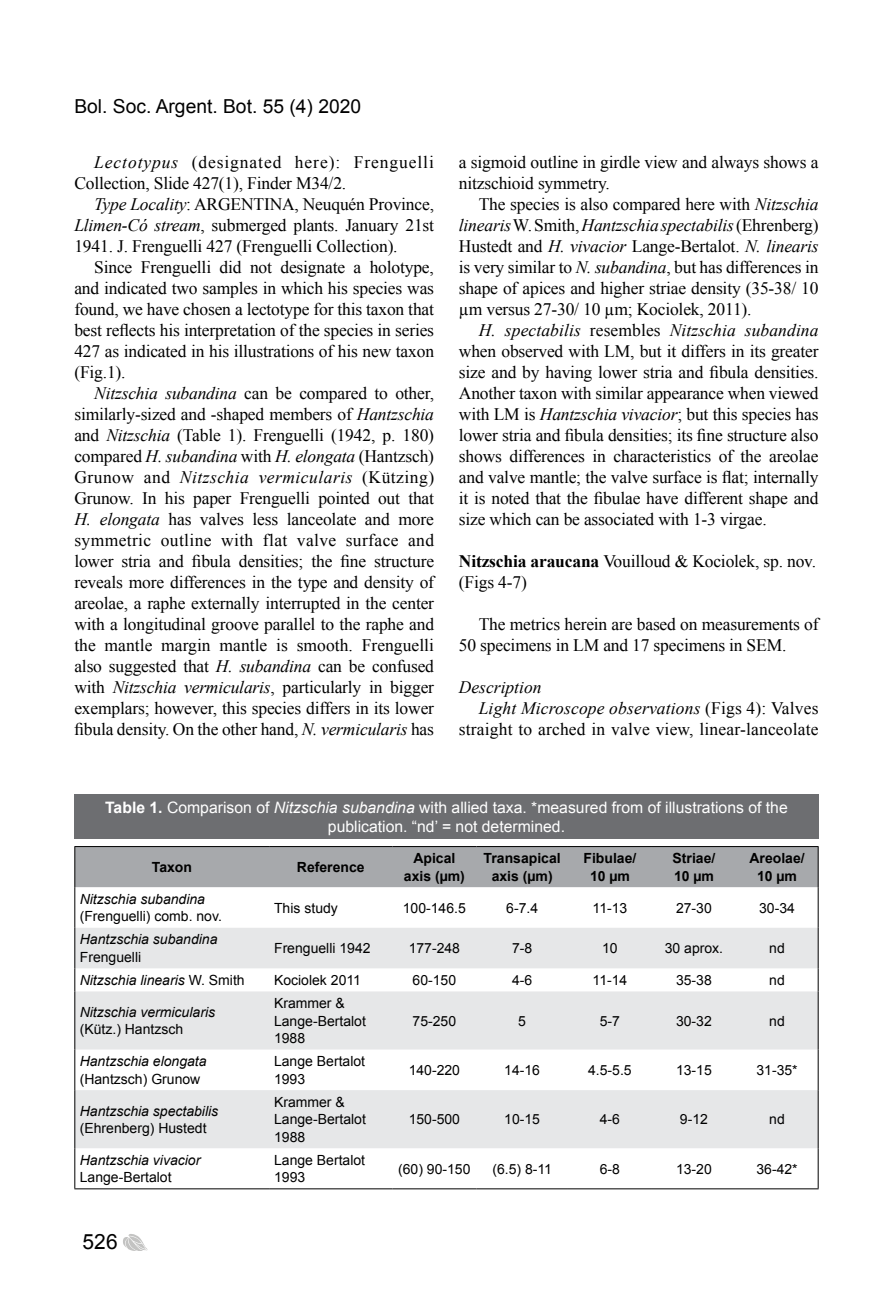
<style>
.page{position:relative;width:893px;height:1290px;background:#fff}
.page>*{position:absolute;margin:0;border:0;box-sizing:border-box;transform-origin:0 0}
.t1{font:21px "Arial";color:#000}
.t2{font:19.25px "Arial";color:#000}
.t3{font:17.5px/21px "Times New Roman";letter-spacing:-.01em;color:#000;text-align:justify}
.t4{font:italic 17.5px "Times New Roman";letter-spacing:.01em;color:#000}
.t5{font:17.5px "Times New Roman";letter-spacing:.01em;color:#000}
.t6{font:15.75px/18.9px "Arial";color:#fff;text-align:center}
.t7{font:14px/17.5px "Arial";color:#000}
.t8{font:italic 14px "Arial";color:#000}
.t9{font:700 14px/17.5px "Arial";color:#000;text-align:center}
.s1{font-style:italic}
.s2{font-weight:700}
.s3{font-style:normal}
</style>
<div class="page">
<svg style="left:123px;top:1234px;width:25px;height:17px"></svg>
<div style="left:74px;top:795px;width:745px;height:44px;background:#6d6e71"></div>
<div style="left:75px;top:847px;width:743px;height:40px;background:#a7a9ac"></div>
<svg style="left:75px;top:928px;width:743px;height:220px;fill:#e6e7e8"></svg>
<hr style="left:74px;top:846px;width:195px;height:1px;background:#000">
<hr style="left:74px;top:847px;width:1px;height:40px;background:#000">
<hr style="left:269px;top:846px;width:123px;height:1px;background:#000">
<hr style="left:392px;top:846px;width:84px;height:1px;background:#000">
<hr style="left:476px;top:846px;width:92px;height:1px;background:#000">
<hr style="left:568px;top:846px;width:84px;height:1px;background:#000">
<hr style="left:652px;top:846px;width:84px;height:1px;background:#000">
<hr style="left:736px;top:846px;width:83px;height:1px;background:#000">
<hr style="left:818px;top:847px;width:1px;height:40px;background:#000">
<hr style="left:74px;top:887px;width:1px;height:41px;background:#000">
<hr style="left:818px;top:887px;width:1px;height:41px;background:#000">
<hr style="left:74px;top:928px;width:1px;height:40px;background:#000">
<hr style="left:818px;top:928px;width:1px;height:40px;background:#000">
<svg style="left:74px;top:968px;width:1px;height:23px"></svg>
<svg style="left:818px;top:968px;width:1px;height:23px"></svg>
<hr style="left:74px;top:991px;width:1px;height:58px;background:#000">
<hr style="left:818px;top:991px;width:1px;height:58px;background:#000">
<hr style="left:74px;top:1049px;width:1px;height:41px;background:#000">
<hr style="left:818px;top:1049px;width:1px;height:41px;background:#000">
<hr style="left:74px;top:1090px;width:1px;height:58px;background:#000">
<hr style="left:818px;top:1090px;width:1px;height:58px;background:#000">
<hr style="left:74px;top:1148px;width:1px;height:40px;background:#000">
<hr style="left:818px;top:1148px;width:1px;height:40px;background:#000">
<hr style="left:74px;top:1188px;width:195px;height:1px;background:#000">
<hr style="left:269px;top:1188px;width:123px;height:1px;background:#000">
<hr style="left:392px;top:1188px;width:84px;height:1px;background:#000">
<hr style="left:476px;top:1188px;width:92px;height:1px;background:#000">
<hr style="left:568px;top:1188px;width:84px;height:1px;background:#000">
<hr style="left:652px;top:1188px;width:84px;height:1px;background:#000">
<hr style="left:736px;top:1188px;width:83px;height:1px;background:#000">
<p class="t2" style="left:74px;top:94px;width:288px">Bol. Soc. Argent. Bot. 55 (4) 2020</p>
<p class="t3" style="left:74px;top:151px;width:361px;text-indent:20px"><span class="s1">Lectotypus</span> (designated here): Frenguelli<br>Collection, Slide 427(1), Finder M34/2.</p>
<p class="t3" style="left:74px;top:193px;width:361px;text-indent:20px"><span class="s1">Type Locality</span>: ARGENTINA, Neuquén Province, <span class="s1">Llimen-Có stream</span>, submerged plants. January 21st 1941. J. Frenguelli 427 (Frenguelli Collection).</p>
<p class="t3" style="left:74px;top:256px;width:361px;text-indent:20px">Since Frenguelli did not designate a holotype, and indicated two samples in which his species was found, we have chosen a lectotype for this taxon that best reflects his interpretation of the species in series 427 as indicated in his illustrations of his new taxon (Fig.1).</p>
<p class="t3" style="left:74px;top:382px;width:361px;text-indent:20px"><span class="s1">Nitzschia subandina</span> can be compared to other, similarly-sized and -shaped members of <span class="s1">Hantzschia </span>and <span class="s1">Nitzschia</span> (Table 1). Frenguelli (1942, p. 180) compared <span class="s1">H. subandina</span> with <span class="s1">H. elongata</span> (Hantzsch)<br>Grunow and <span class="s1">Nitzschia vermicularis</span> (Kützing)<br>Grunow. In his paper Frenguelli pointed out that <span class="s1">H. elongata</span> has valves less lanceolate and more symmetric outline with flat valve surface and lower stria and fibula densities; the fine structure reveals more differences in the type and density of areolae, a raphe externally interrupted in the center with a longitudinal groove parallel to the raphe and the mantle margin mantle is smooth. Frenguelli also suggested that <span class="s1">H. subandina</span> can be confused with <span class="s1">Nitzschia vermicularis</span>, particularly in bigger exemplars; however, this species differs in its lower fibula density. On the other hand, <span class="s1">N. vermicularis</span> has</p>
<p class="t3" style="left:459px;top:151px;width:361px">a sigmoid outline in girdle view and always shows a nitzschioid symmetry.</p>
<p class="t3" style="left:459px;top:193px;width:361px;text-indent:20px">The species is also compared here with <span class="s1">Nitzschia linearis</span> W. Smith, <span class="s1">Hantzschia spectabilis</span>(Ehrenberg)<br>Hustedt and <span class="s1">H. vivacior</span> Lange-Bertalot. <span class="s1">N. linearis </span>is very similar to <span class="s1">N. subandina</span>, but has differences in shape of apices and higher striae density (35-38/ 10 µm versus 27-30/ 10 µm; Kociolek, 2011).</p>
<p class="t3" style="left:459px;top:319px;width:361px;text-indent:20px"><span class="s1">H. spectabilis</span> resembles <span class="s1">Nitzschia subandina </span>when observed with LM, but it differs in its greater size and by having lower stria and fibula densities.<br>Another taxon with similar appearance when viewed with LM is <span class="s1">Hantzschia vivacior</span>; but this species has lower stria and fibula densities; its fine structure also shows differences in characteristics of the areolae and valve mantle; the valve surface is flat; internally it is noted that the fibulae have different shape and size which can be associated with 1-3 virgae.</p>
<p class="t3" style="left:459px;top:550px;width:359px"><span class="s2">Nitzschia araucana</span> Vouilloud &amp; Kociolek, sp. nov. (Figs 4-7)</p>
<p class="t3" style="left:459px;top:613px;width:361px;text-indent:20px">The metrics herein are based on measurements of<br>50 specimens in LM and 17 specimens in SEM.</p>
<p class="t4" style="left:459px;top:675px;width:84px">Description</p>
<p class="t4" style="left:479px;top:696px;width:341px">Light Microscope observations <span class="s3">(Figs 4): Valves</span></p>
<p class="t5" style="left:459px;top:717px;width:361px">straight to arched in valve view, linear-lanceolate</p>
<p class="t6" style="left:105px;top:798px;width:684px"><span class="s2">Table 1.</span> Comparison of <span class="s1">Nitzschia subandina</span> with allied taxa. *measured from of illustrations of the publication. “nd’ = not determined.</p>
<p class="t9" style="left:152px;top:859px;width:42px">Taxon</p>
<p class="t9" style="left:297px;top:859px;width:69px">Reference</p>
<p class="t9" style="left:404px;top:850px;width:62px">Apical axis (µm)</p>
<p class="t9" style="left:484px;top:850px;width:79px">Transapical axis (µm)</p>
<p class="t9" style="left:583px;top:850px;width:54px">Fibulae/<br>10 µm</p>
<p class="t9" style="left:673px;top:850px;width:44px;text-align:left">Striae/<br>10 µm</p>
<p class="t9" style="left:749px;top:850px;width:57px">Areolae/<br>10 µm</p>
<p class="t8" style="left:80px;top:890px;width:127px">Nitzschia subandina</p>
<p class="t7" style="left:80px;top:908px;width:144px">(Frenguelli) comb. nov.</p>
<p class="t7" style="left:274px;top:899px;width:65px">This study</p>
<p class="t7" style="left:403px;top:899px;width:65px">100-146.5</p>
<p class="t7" style="left:506px;top:899px;width:33px">6-7.4</p>
<p class="t7" style="left:593px;top:899px;width:36px">11-13</p>
<p class="t7" style="left:676px;top:899px;width:37px">27-30</p>
<p class="t7" style="left:759px;top:899px;width:37px">30-34</p>
<p class="t8" style="left:80px;top:930px;width:139px">Hantzschia subandina</p>
<p class="t7" style="left:80px;top:948px;width:63px">Frenguelli</p>
<p class="t7" style="left:274px;top:939px;width:98px">Frenguelli 1942</p>
<p class="t7" style="left:409px;top:939px;width:53px">177-248</p>
<p class="t7" style="left:512px;top:939px;width:22px">7-8</p>
<p class="t7" style="left:602px;top:939px;width:17px">10</p>
<p class="t7" style="left:665px;top:939px;width:60px">30 aprox.</p>
<p class="t7" style="left:769px;top:939px;width:17px">nd</p>
<p class="t8" style="left:80px;top:971px;width:166px">Nitzschia linearis <span class="s3">W. Smith</span></p>
<p class="t7" style="left:274px;top:971px;width:88px">Kociolek 2011</p>
<p class="t7" style="left:413px;top:971px;width:45px">60-150</p>
<p class="t7" style="left:512px;top:971px;width:22px">4-6</p>
<p class="t7" style="left:593px;top:971px;width:36px">11-14</p>
<p class="t7" style="left:676px;top:971px;width:37px">35-38</p>
<p class="t7" style="left:769px;top:971px;width:17px">nd</p>
<p class="t8" style="left:80px;top:1003px;width:137px">Nitzschia vermicularis</p>
<p class="t7" style="left:80px;top:1021px;width:105px">(Kütz.) Hantzsch</p>
<p class="t7" style="left:274px;top:994px;width:93px">Krammer &amp;<br>Lange-Bertalot<br>1988</p>
<p class="t7" style="left:413px;top:1012px;width:45px">75-250</p>
<p class="t7" style="left:518px;top:1012px;width:9px">5</p>
<p class="t7" style="left:600px;top:1012px;width:22px">5-7</p>
<p class="t7" style="left:676px;top:1012px;width:37px">30-32</p>
<p class="t7" style="left:769px;top:1012px;width:17px">nd</p>
<p class="t8" style="left:80px;top:1052px;width:128px">Hantzschia elongata</p>
<p class="t7" style="left:80px;top:1070px;width:122px">(Hantzsch) Grunow</p>
<p class="t8" style="left:80px;top:1101px;width:140px">Hantzschia spectabilis</p>
<p class="t7" style="left:80px;top:1119px;width:128px">(Ehrenberg) Hustedt</p>
<p class="t8" style="left:80px;top:1151px;width:122px">Hantzschia vivacior</p>
<p class="t7" style="left:80px;top:1169px;width:93px">Lange-Bertalot</p>
<p class="t1" style="left:83px;top:1228px;width:37px">526</p>
<p class="t7" style="left:274px;top:1052px;width:93px">Lange Bertalot<br>1993</p>
<p class="t7" style="left:409px;top:1061px;width:53px">140-220</p>
<p class="t7" style="left:504px;top:1061px;width:37px">14-16</p>
<p class="t7" style="left:588px;top:1061px;width:45px">4.5-5.5</p>
<p class="t7" style="left:676px;top:1061px;width:37px">13-15</p>
<p class="t7" style="left:756px;top:1061px;width:43px">31-35*</p>
<p class="t7" style="left:274px;top:1093px;width:93px">Krammer &amp;<br>Lange-Bertalot<br>1988</p>
<p class="t7" style="left:409px;top:1111px;width:53px">150-500</p>
<p class="t7" style="left:504px;top:1111px;width:37px">10-15</p>
<p class="t7" style="left:600px;top:1111px;width:22px">4-6</p>
<p class="t7" style="left:680px;top:1111px;width:30px">9-12</p>
<p class="t7" style="left:769px;top:1111px;width:17px">nd</p>
<p class="t7" style="left:274px;top:1151px;width:93px">Lange Bertalot<br>1993</p>
<p class="t7" style="left:398px;top:1160px;width:74px">(60) 90-150</p>
<p class="t7" style="left:492px;top:1160px;width:61px">(6.5) 8-11</p>
<p class="t7" style="left:600px;top:1160px;width:22px">6-8</p>
<p class="t7" style="left:676px;top:1160px;width:37px">13-20</p>
<p class="t7" style="left:756px;top:1160px;width:43px">36-42*</p>
</div>
